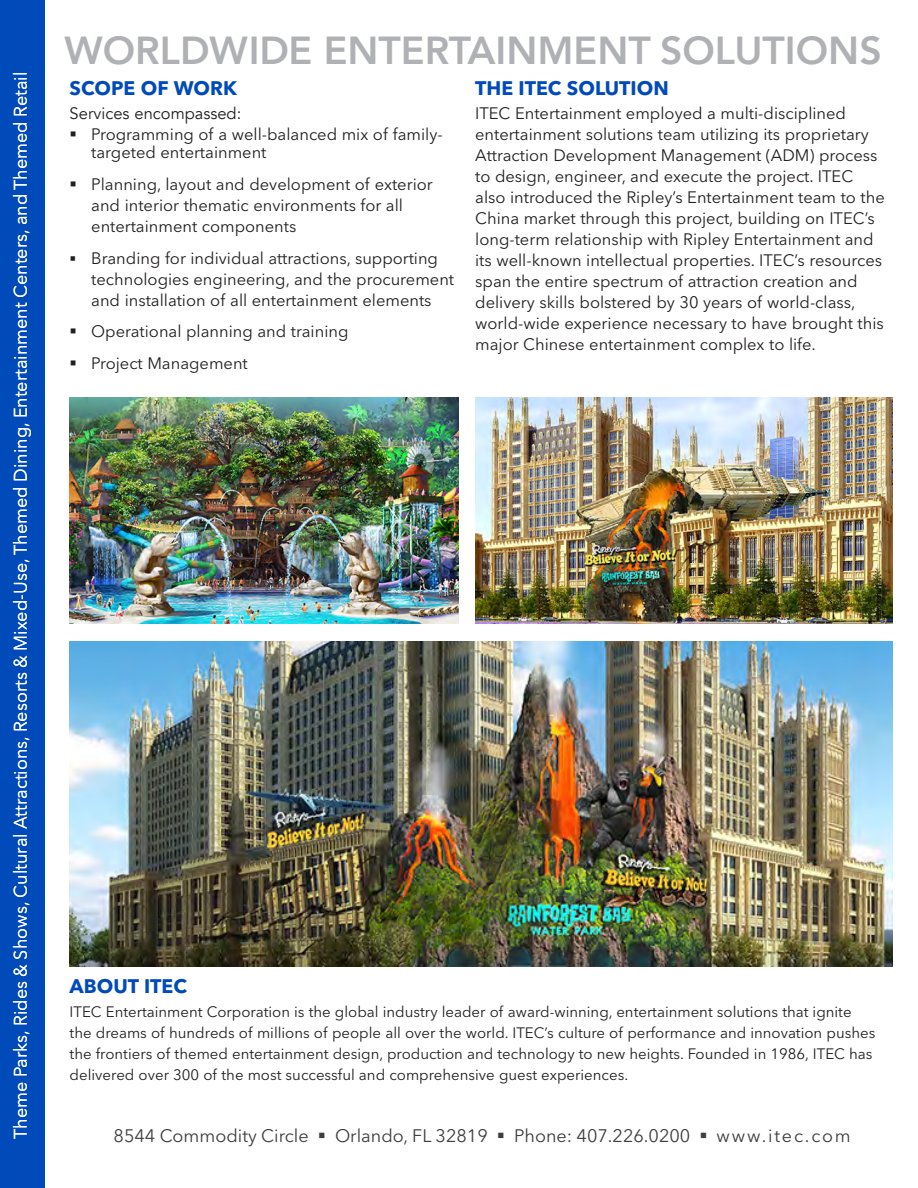
<style>
.page{position:relative;width:918px;height:1188px;background:#fff}
.page>*{position:absolute;margin:0;border:0;box-sizing:border-box;transform-origin:0 0}
.t1{font:800 39px "Avenir";color:#b0b1b5}
.Client_Title{font:700 19.5px "Avenir Next LT Pro";color:#004aba}
.t2{font:18px "Avenir Next LT Pro";color:#fff}
.t3{font:18px "Avenir Next LT Pro";color:#3e3e3f}
.Text{font:16.5px/21px "Avenir Next LT Pro";color:#231f20}
.Bullet{font:16.5px/21px "Avenir Next LT Pro";color:#231f20}
.t4{font:16.5px "Avenir";color:#231f20}
.solution_sheet_parag{font:15px/21px "Avenir Next LT Pro";color:#231f20}
</style>
<div class="page">
<div style="left:0;top:0;width:45px;height:1188px;background:#004aba"></div>
<img style="left:70px;top:641px;width:822px;height:325px">
<img style="left:70px;top:397px;width:389px;height:226px">
<img style="left:475px;top:397px;width:417px;height:226px">
<p class="t2" style="left:10px;top:1139px;width:1069px;rotate:-90deg">Theme Parks, Rides &amp; Shows, Cultural Attractions, Resorts &amp; Mixed-Use, Themed Dining, Entertainment Centers, and Themed Retail</p>
<p class="t1" style="left:64px;top:20px;width:819px">WORLDWIDE ENTERTAINMENT SOLUTIONS</p>
<p class="Client_Title" style="left:475px;top:76px;width:195px">THE ITEC SOLUTION</p>
<p class="Text" style="left:475px;top:103px;width:411px">ITEC Entertainment employed a multi-disciplined entertainment solutions team utilizing its proprietary Attraction Development Management (ADM) process to design, engineer, and execute the project. ITEC also introduced the Ripley’s Entertainment team to the China market through this project, building on ITEC’s long-term relationship with Ripley Entertainment and its well-known intellectual properties. ITEC’s resources span the entire spectrum of attraction creation and delivery skills bolstered by 30 years of world-class, world-wide experience necessary to have brought this major Chinese entertainment complex to life.</p>
<p class="Client_Title" style="left:70px;top:76px;width:169px">SCOPE OF WORK</p>
<p class="t4" style="left:70px;top:104px;width:173px">Services encompassed:</p>
<p class="Bullet" style="left:91px;top:125px;width:353px;line-height:18px;text-indent:-22px">▪ Programming of a well-balanced mix of family&shy;targeted entertainment</p>
<p class="Bullet" style="left:91px;top:174px;width:343px;text-indent:-22px">▪ Planning, layout and development of exterior and interior thematic environments for all entertainment components</p>
<p class="Bullet" style="left:91px;top:247px;width:364px;text-indent:-22px">▪ Branding for individual attractions, supporting technologies engineering, and the procurement and installation of all entertainment elements</p>
<p class="Bullet" style="left:70px;top:321px;width:280px">▪ Operational planning and training</p>
<p class="Bullet" style="left:70px;top:353px;width:180px">▪ Project Management</p>
<p class="Client_Title" style="left:70px;top:974px;width:119px">ABOUT ITEC</p>
<p class="solution_sheet_parag" style="left:70px;top:1002px;width:807px">ITEC Entertainment Corporation is the global industry leader of award-winning, entertainment solutions that ignite the dreams of hundreds of millions of people all over the world. ITEC’s culture of performance and innovation pushes the frontiers of themed entertainment design, production and technology to new heights. Founded in 1986, ITEC has delivered over 300 of the most successful and comprehensive guest experiences.</p>
<p class="t3" style="left:114px;top:1125px;width:739px">8544 Commodity Circle ▪ Orlando, FL 32819 ▪ Phone: 407.226.0200 ▪ www.itec.com</p>
</div>
